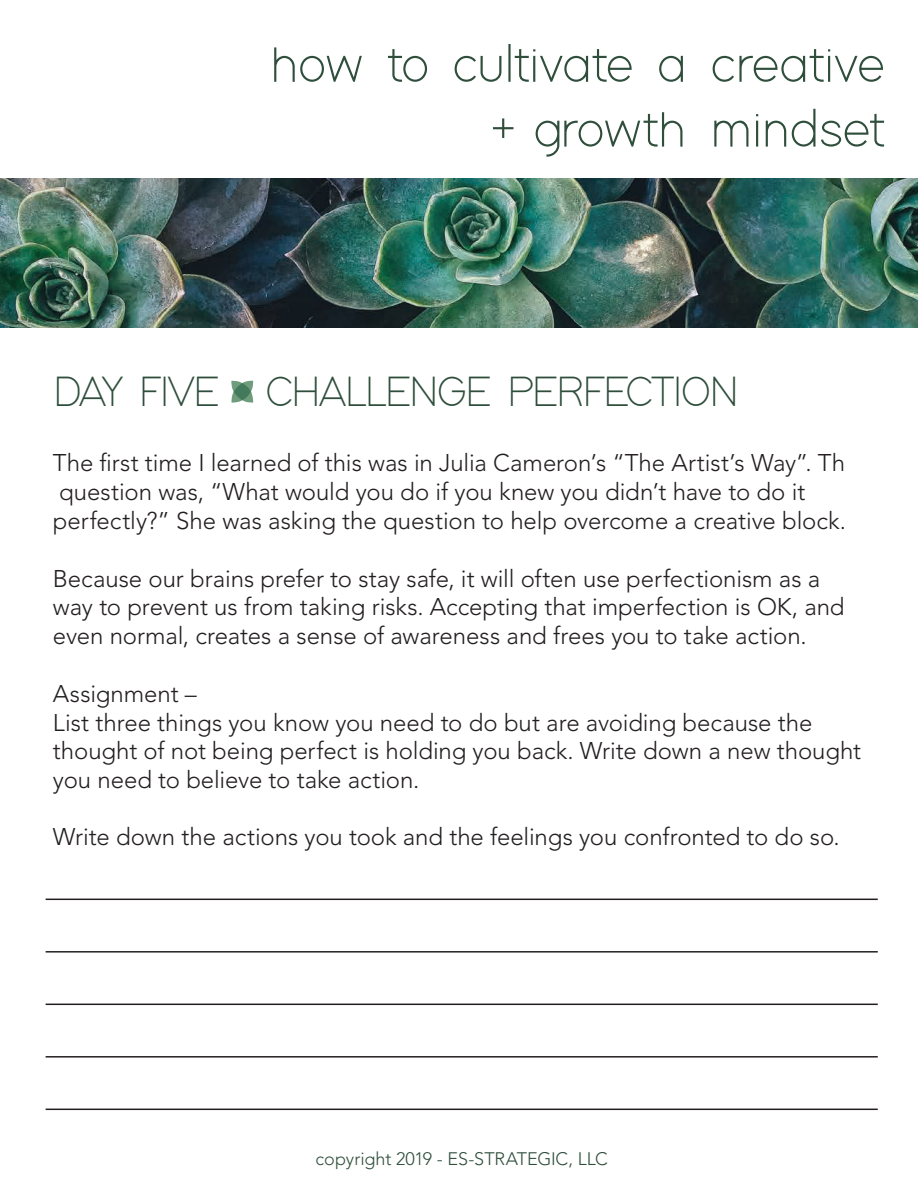
<style>
.page{position:relative;width:918px;height:1188px;background:#fff}
.page>*{position:absolute;margin:0;border:0;box-sizing:border-box;transform-origin:0 0}
.t1{font:300 54px/64.8px "Modern Sans";letter-spacing:-.02em;color:#2f4e3c;text-align:right}
.t2{font:300 43.2px "Modern Sans";letter-spacing:-.055em;color:#2f4e3c}
.t3{font:300 24px/28.8px "Avenir LT Std";letter-spacing:-.005em;color:#231f20}
.t4{font:300 18px "Avenir LT Std";letter-spacing:-.005em;color:#2f4e3c}
</style>
<div class="page">
<img style="left:0;top:178px;width:918px;height:150px">
<svg style="left:231px;top:381px;width:22px;height:22px"></svg>
<hr style="left:46px;top:951px;width:832px;height:2px;background:#231f20">
<hr style="left:46px;top:899px;width:832px;height:1px;background:#231f20">
<hr style="left:46px;top:1004px;width:832px;height:1px;background:#231f20">
<hr style="left:46px;top:1056px;width:832px;height:2px;background:#231f20">
<hr style="left:46px;top:1109px;width:832px;height:1px;background:#231f20">
<h1 class="t1" style="left:270px;top:25px;width:617px">how to cultivate a creative + growth mindset</h1>
<h2 class="t2" style="left:53px;top:359px;width:688px">DAY FIVE CHALLENGE PERFECTION</h2>
<p class="t3" style="left:53px;top:449px;width:795px">The first time I learned of this was in Julia Cameron’s “The Artist’s Way”. Th question was, “What would you do if you knew you didn’t have to do it perfectly?” She was asking the question to help overcome a creative block.</p>
<p class="t3" style="left:53px;top:564px;width:793px">Because our brains prefer to stay safe, it will often use perfectionism as a way to prevent us from taking risks. Accepting that imperfection is OK, and even normal, creates a sense of awareness and frees you to take action.</p>
<p class="t3" style="left:53px;top:679px;width:810px">Assignment –<br>List three things you know you need to do but are avoiding because the thought of not being perfect is holding you back. Write down a new thought you need to believe to take action.</p>
<p class="t3" style="left:53px;top:822px;width:788px">Write down the actions you took and the feelings you confronted to do so.</p>
<p class="t4" style="left:316px;top:1148px;width:294px">copyright 2019 - ES-STRATEGIC, LLC</p>
</div>
